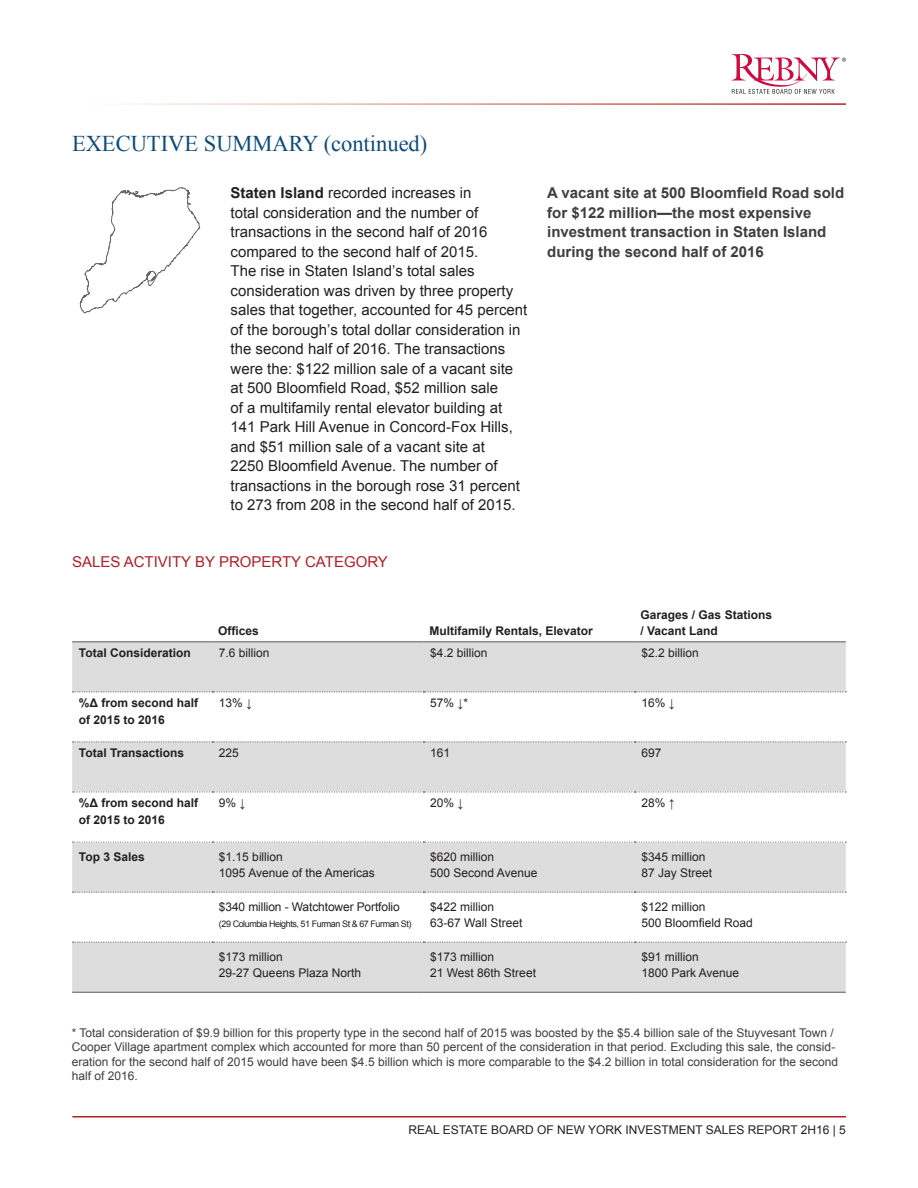
<style>
.page{position:relative;width:918px;height:1188px;background:#fff}
.page>*{position:absolute;margin:0;border:0;box-sizing:border-box;transform-origin:0 0}
.PAGE_TITLE{font:22.5px "Times New Roman";color:#0c4b7c}
.Paragraph{font:15px/19.5px "Arial";color:#231f20}
.CALLOUT1{font:700 15px/19.5px "Arial";color:#3e3e3f}
.HEADER_2{font:15px "Arial";color:#b11f28}
.t1{font:12px/14.4px "Arial";color:#3e3e3f}
.TABLE_INNER{font:12px "Arial";color:#231f20}
.Paragraph-2{font:12px "Arial";color:#231f20}
.TABLE_LEFT{font:700 12px/16.5px "Arial";color:#231f20}
.TABLE_HEADER{font:700 12px "Arial";color:#231f20}
.Paragraph-3{font:9px "Arial";letter-spacing:-.05em;color:#231f20}
.s1{font-weight:700}
</style>
<div class="page">
<svg style="left:732px;top:54px;width:114px;height:40px"></svg>
<hr style="left:72px;top:1116px;width:774px;height:2px;background:#b11f28">
<svg style="left:72px;top:642px;width:774px;height:100px;fill:#ddddde"></svg>
<svg style="left:72px;top:742px;width:774px;height:250px;fill:#ddddde"></svg>
<svg style="left:73px;top:692px;width:773px;height:1px"></svg>
<svg style="left:73px;top:742px;width:773px;height:1px"></svg>
<svg style="left:73px;top:892px;width:773px;height:1px"></svg>
<svg style="left:73px;top:942px;width:773px;height:1px"></svg>
<svg style="left:73px;top:792px;width:773px;height:1px"></svg>
<svg style="left:73px;top:842px;width:773px;height:1px"></svg>
<hr style="left:72px;top:641px;width:140px;height:1px;background:#57585a">
<hr style="left:212px;top:641px;width:211px;height:1px;background:#57585a">
<hr style="left:423px;top:641px;width:212px;height:1px;background:#57585a">
<hr style="left:635px;top:641px;width:211px;height:1px;background:#57585a">
<hr style="left:72px;top:992px;width:140px;height:1px;background:#57585a">
<hr style="left:212px;top:992px;width:211px;height:1px;background:#57585a">
<hr style="left:423px;top:992px;width:212px;height:1px;background:#57585a">
<hr style="left:635px;top:992px;width:211px;height:1px;background:#57585a">
<svg style="left:79px;top:187px;width:122px;height:127px"></svg>
<p class="PAGE_TITLE" style="left:72px;top:128px;width:357px">EXECUTIVE SUMMARY (continued)</p>
<p class="Paragraph" style="left:231px;top:183px;width:298px"><span class="s1">Staten Island</span> recorded increases in<br>total consideration and the number of transactions in the second half of 2016 compared to the second half of 2015.<br>The rise in Staten Island’s total sales consideration was driven by three property sales that together, accounted for 45 percent of the borough’s total dollar consideration in the second half of 2016. The transactions were the: $122 million sale of a vacant site at 500 Bloomfield Road, $52 million sale<br>of a multifamily rental elevator building at 141 Park Hill Avenue in Concord-Fox Hills, and $51 million sale of a vacant site at<br>2250 Bloomfield Avenue. The number of transactions in the borough rose 31 percent to 273 from 208 in the second half of 2015.</p>
<p class="HEADER_2" style="left:72px;top:552px;width:317px">SALES ACTIVITY BY PROPERTY CATEGORY</p>
<p class="CALLOUT1" style="left:547px;top:184px;width:299px">A vacant site at 500 Bloomfield Road sold for $122 million—the most expensive investment transaction in Staten Island during the second half of 2016</p>
<p class="TABLE_HEADER" style="left:218px;top:623px;width:42px">Offices</p>
<p class="TABLE_HEADER" style="left:429px;top:623px;width:165px">Multifamily Rentals, Elevator</p>
<p class="TABLE_HEADER" style="left:641px;top:606px;width:133px">Garages / Gas Stations</p>
<p class="TABLE_HEADER" style="left:641px;top:623px;width:79px">/ Vacant Land</p>
<p class="TABLE_LEFT" style="left:79px;top:645px;width:113px">Total Consideration</p>
<p class="TABLE_INNER" style="left:219px;top:645px;width:52px">7.6 billion</p>
<p class="TABLE_INNER" style="left:430px;top:645px;width:59px">$4.2 billion</p>
<p class="TABLE_INNER" style="left:641px;top:645px;width:59px">$2.2 billion</p>
<p class="TABLE_LEFT" style="left:79px;top:695px;width:121px">%Δ from second half of 2015 to 2016</p>
<p class="TABLE_INNER" style="left:219px;top:695px;width:35px">13% ↓</p>
<p class="TABLE_INNER" style="left:430px;top:695px;width:40px">57% ↓*</p>
<p class="TABLE_INNER" style="left:641px;top:695px;width:35px">16% ↓</p>
<p class="TABLE_LEFT" style="left:79px;top:745px;width:107px">Total Transactions</p>
<p class="TABLE_INNER" style="left:219px;top:745px;width:22px">225</p>
<p class="TABLE_INNER" style="left:430px;top:745px;width:22px">161</p>
<p class="TABLE_INNER" style="left:641px;top:745px;width:22px">697</p>
<p class="TABLE_LEFT" style="left:79px;top:795px;width:121px">%Δ from second half of 2015 to 2016</p>
<p class="TABLE_INNER" style="left:219px;top:795px;width:28px">9% ↓</p>
<p class="TABLE_INNER" style="left:430px;top:795px;width:35px">20% ↓</p>
<p class="TABLE_INNER" style="left:641px;top:795px;width:35px">28% ↑</p>
<p class="TABLE_LEFT" style="left:79px;top:848px;width:67px">Top 3 Sales</p>
<p class="Paragraph-2" style="left:219px;top:848px;width:66px">$1.15 billion</p>
<p class="Paragraph-2" style="left:219px;top:865px;width:157px">1095 Avenue of the Americas</p>
<p class="TABLE_INNER" style="left:430px;top:848px;width:66px">$620 million</p>
<p class="TABLE_INNER" style="left:430px;top:865px;width:109px">500 Second Avenue</p>
<p class="TABLE_INNER" style="left:641px;top:848px;width:66px">$345 million</p>
<p class="TABLE_INNER" style="left:641px;top:865px;width:72px">87 Jay Street</p>
<p class="Paragraph-2" style="left:219px;top:899px;width:182px">$340 million - Watchtower Portfolio</p>
<p class="Paragraph-3" style="left:219px;top:918px;width:194px">(29 Columbia Heights, 51 Furman St &amp; 67 Furman St)</p>
<p class="Paragraph-2" style="left:219px;top:949px;width:66px">$173 million</p>
<p class="Paragraph-2" style="left:219px;top:965px;width:144px">29-27 Queens Plaza North</p>
<p class="TABLE_INNER" style="left:430px;top:899px;width:66px">$422 million</p>
<p class="TABLE_INNER" style="left:430px;top:915px;width:94px">63-67 Wall Street</p>
<p class="TABLE_INNER" style="left:430px;top:949px;width:66px">$173 million</p>
<p class="TABLE_INNER" style="left:430px;top:965px;width:107px">21 West 86th Street</p>
<p class="TABLE_INNER" style="left:641px;top:899px;width:66px">$122 million</p>
<p class="TABLE_INNER" style="left:641px;top:915px;width:113px">500 Bloomfield Road</p>
<p class="TABLE_INNER" style="left:641px;top:949px;width:59px">$91 million</p>
<p class="TABLE_INNER" style="left:641px;top:965px;width:99px">1800 Park Avenue</p>
<p class="t1" style="left:72px;top:1026px;width:768px">* Total consideration of $9.9 billion for this property type in the second half of 2015 was boosted by the $5.4 billion sale of the Stuyvesant Town / Cooper Village apartment complex which accounted for more than 50 percent of the consideration in that period. Excluding this sale, the consid&shy;eration for the second half of 2015 would have been $4.5 billion which is more comparable to the $4.2 billion in total consideration for the second half of 2016.</p>
<p class="Paragraph-2" style="left:409px;top:1122px;width:439px">REAL ESTATE BOARD OF NEW YORK INVESTMENT SALES REPORT 2H16 | 5</p>
</div>
